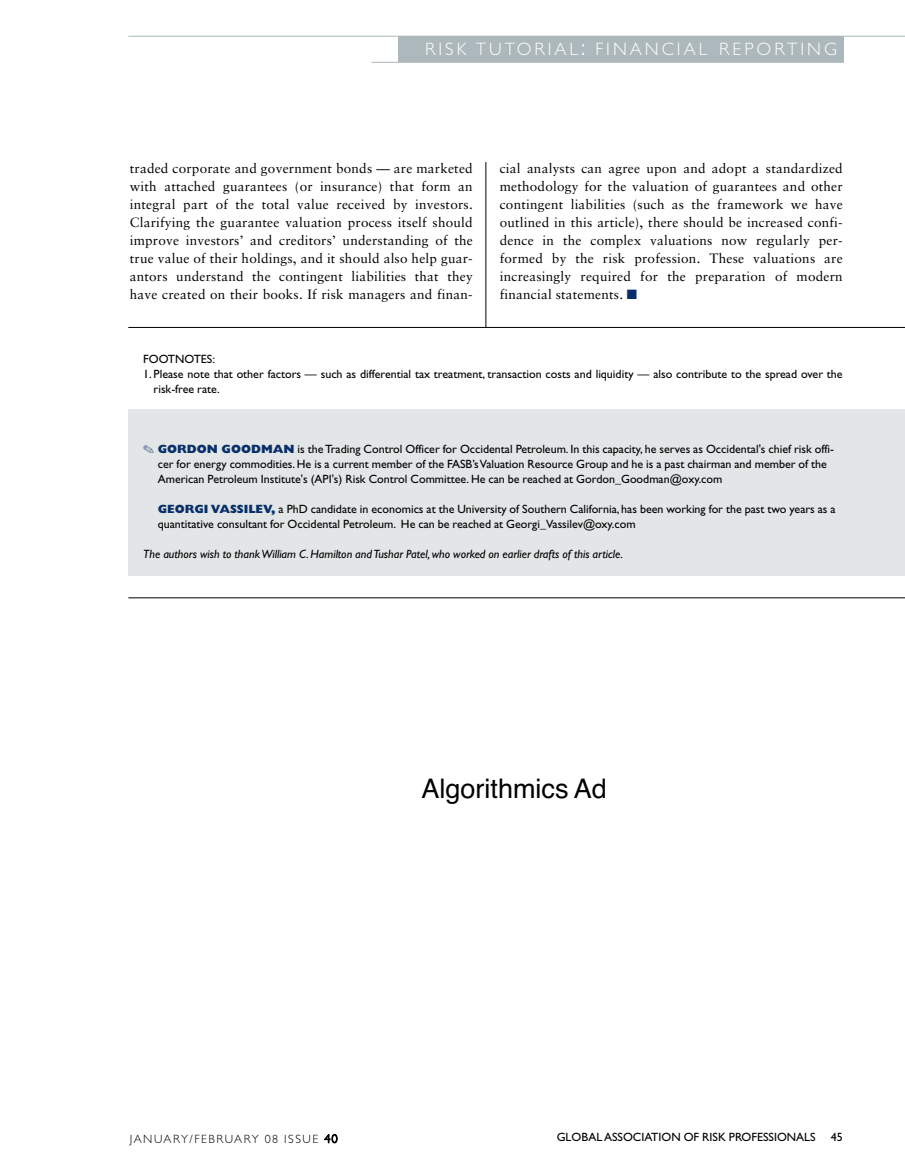
<style>
.page{position:relative;width:905px;height:1175px;background:#fff}
.page>*{position:absolute;margin:0;border:0;box-sizing:border-box;transform-origin:0 0}
.t1{font:27px "Helvetica";color:#000}
.t2{font:300 18px "Gill Sans";letter-spacing:.165em;color:#fff}
.t3{font:13.5px/18px "Sabon";letter-spacing:.015em;color:#000;text-align:justify}
.t4{font:12px/15px "Gill Sans";color:#000}
.t5{font:italic 12px "Gill Sans";color:#000}
.t6{font:300 12px "Gill Sans";letter-spacing:.125em;color:#000}
.s1{font-size:24px}
.s2{color:#082f68}
.s3{font-weight:800;color:#082f68}
</style>
<div class="page">
<div style="left:128px;top:410px;width:776px;height:166px;background:#e2e6e7"></div>
<div style="left:398px;top:36px;width:446px;height:26px;background:#acb8bb"></div>
<hr style="left:485px;top:162px;width:1px;height:166px;background:#000">
<hr style="left:371px;top:62px;width:473px;height:1px;background:#acb8bb">
<hr style="left:128px;top:36px;width:776px;height:1px;background:#acb8bb">
<hr style="left:128px;top:327px;width:776px;height:1px;background:#000">
<hr style="left:128px;top:597px;width:776px;height:1px;background:#000">
<h2 class="t2" style="left:425px;top:43px;width:413px">RISK TUTORIAL<span class="s1">:</span> FINANCIAL REPORTING</h2>
<p class="t3" style="left:130px;top:161px;width:344px">traded corporate and government bonds — are marketed with attached guarantees (or insurance) that form an integral part of the total value received by investors.<br>Clarifying the guarantee valuation process itself should improve investors’ and creditors’ understanding of the true value of their holdings, and it should also help guar&shy;antors understand the contingent liabilities that they have created on their books. If risk managers and finan-</p>
<p class="t3" style="left:500px;top:161px;width:344px">cial analysts can agree upon and adopt a standardized methodology for the valuation of guarantees and other contingent liabilities (such as the framework we have outlined in this article), there should be increased confi&shy;dence in the complex valuations now regularly per&shy;formed by the risk profession. These valuations are increasingly required for the preparation of modern financial statements. <span class="s2">■</span></p>
<p class="t4" style="left:143px;top:353px;width:73px">FOOTNOTES:</p>
<p class="t4" style="left:154px;top:368px;width:690px;text-indent:-10px">1. Please note that other factors — such as differential tax treatment, transaction costs and liquidity — also contribute to the spread over the risk-free rate.</p>
<p class="t4" style="left:158px;top:443px;width:677px;text-indent:-14px"><span class="s2">✎</span> <span class="s3">GORDON GOODMAN</span> is the Trading Control Officer for Occidental Petroleum. In this capacity, he serves as Occidental's chief risk offi&shy;cer for energy commodities. He is a current member of the FASB’s Valuation Resource Group and he is a past chairman and member of the<br>American Petroleum Institute's (API's) Risk Control Committee. He can be reached at Gordon_Goodman@oxy.com</p>
<p class="t4" style="left:158px;top:503px;width:679px"><span class="s3">GEORGI VASSILEV,</span> a PhD candidate in economics at the University of Southern California, has been working for the past two years as a quantitative consultant for Occidental Petroleum. He can be reached at Georgi_Vassilev@oxy.com</p>
<p class="t5" style="left:143px;top:550px;width:481px">The authors wish to thank William C. Hamilton and Tushar Patel, who worked on earlier drafts of this article.</p>
<h1 class="t1" style="left:421px;top:778px;width:187px">Algorithmics Ad</h1>
<p class="t6" style="left:130px;top:1134px;width:209px">JANUARY/FEBRUARY 08 ISSUE 40</p>
<p class="t4" style="left:556px;top:1130px;width:287px">GLOBAL ASSOCIATION OF RISK PROFESSIONALS 45</p>
</div>
